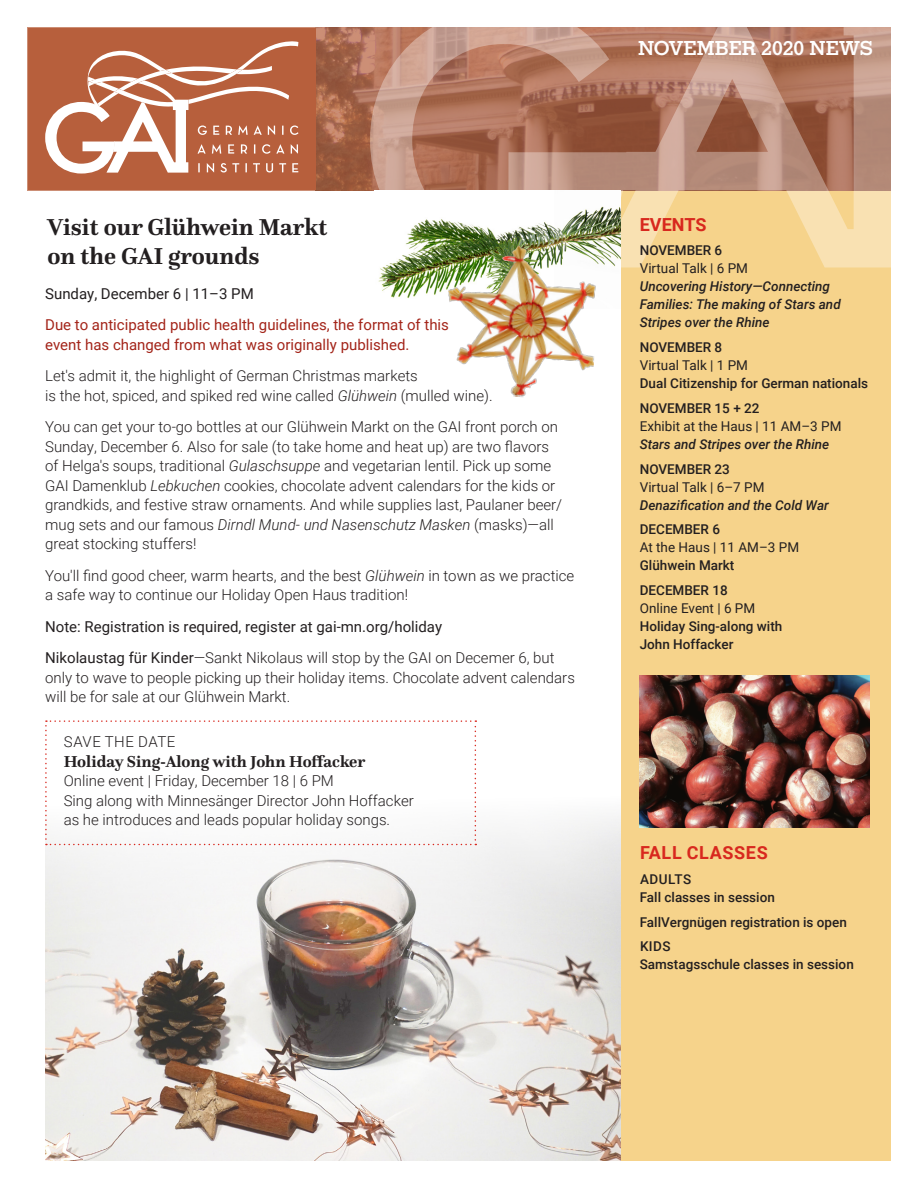
<style>
.page{position:relative;width:918px;height:1188px;background:#fff}
.page>*{position:absolute;margin:0;border:0;box-sizing:border-box;transform-origin:0 0}
.t1{font:700 24px/28.8px "Questa";color:#231f20}
.t2{font:500 21px "Stymie";color:#fff}
.Calendar{font:700 18px "Roboto";letter-spacing:.035em;color:#d8281e}
.t3{font:700 16.5px "Questa";color:#231f20}
.t4{font:300 15px/19.5px "Roboto";color:#231f20}
.t5{font:15px/19.5px "Roboto";color:#a32419}
.t6{font:15px "Roboto";color:#231f20}
.t7{font:300 15px "Roboto";letter-spacing:.035em;color:#231f20}
.Calendar-2{font:500 13.5px/18px "Roboto";color:#231f20}
.t8{font:italic 500 13.5px/18px "Roboto";color:#231f20}
.s1{font-style:italic}
.s2{font-weight:400}
.s3{font-style:normal}
.s4{font-weight:400;font-style:normal}
</style>
<div class="page">
<img style="left:45px;top:811px;width:576px;height:350px">
<div style="left:621px;top:186px;width:270px;height:975px;background:#f6d38b"></div>
<svg style="left:27px;top:27px;width:343px;height:163px;background:#a56549"></svg>
<div style="left:28px;top:28px;width:287px;height:161px;background:#b75f3c"></div>
<svg style="left:45px;top:41px;width:254px;height:133px"></svg>
<svg style="left:629px;top:27px;width:262px;height:241px"></svg>
<svg style="left:370px;top:27px;width:259px;height:241px;background:#b6816b"></svg>
<img style="left:640px;top:675px;width:230px;height:152px">
<svg style="left:45px;top:720px;width:431px;height:125px"></svg>
<img style="left:375px;top:190px;width:246px;height:109px">
<img style="left:440px;top:240px;width:164px;height:158px">
<p class="t2" style="left:638px;top:35px;width:237px">NOVEMBER 2020 NEWS</p>
<p class="t1" style="left:48px;top:212px;width:281px">Visit our Glühwein Markt on the GAI grounds</p>
<p class="t6" style="left:45px;top:283px;width:210px">Sunday, December 6 | 11–3 PM</p>
<p class="t5" style="left:45px;top:314px;width:405px">Due to anticipated public health guidelines, the format of this event has changed from what was originally published.</p>
<p class="t4" style="left:45px;top:365px;width:449px">Let's admit it, the highlight of German Christmas markets<br>is the hot, spiced, and spiked red wine called <span class="s1">Glühwein</span> (mulled wine).</p>
<p class="t4" style="left:45px;top:416px;width:519px">You can get your to-go bottles at our Glühwein Markt on the GAI front porch on Sunday, December 6. Also for sale (to take home and heat up) are two flavors of Helga's soups, traditional <span class="s1">Gulaschsuppe</span> and vegetarian lentil. Pick up some GAI Damenklub <span class="s1">Lebkuchen</span> cookies, chocolate advent calendars for the kids or grandkids, and festive straw ornaments. And while supplies last, Paulaner beer/ mug sets and our famous <span class="s1">Dirndl Mund- und Nasenschutz Masken</span> (masks)—all great stocking stuffers!</p>
<p class="t4" style="left:45px;top:565px;width:531px">You'll find good cheer, warm hearts, and the best <span class="s1">Glühwein</span> in town as we practice a safe way to continue our Holiday Open Haus tradition!</p>
<p class="t6" style="left:45px;top:616px;width:399px">Note: Registration is required, register at gai-mn.org/holiday</p>
<p class="t4" style="left:45px;top:647px;width:531px"><span class="s2">Nikolaustag für Kinder</span>—Sankt Nikolaus will stop by the GAI on Decemer 6, but only to wave to people picking up their holiday items. Chocolate advent calendars will be for sale at our Glühwein Markt.</p>
<p class="t7" style="left:64px;top:731px;width:113px">SAVE THE DATE</p>
<p class="t3" style="left:64px;top:751px;width:303px">Holiday Sing-Along with John Hoffacker</p>
<p class="t4" style="left:64px;top:771px;width:272px">Online event | Friday, December 18 | 6 PM</p>
<p class="t4" style="left:64px;top:790px;width:352px">Sing along with Minnesänger Director John Hoffacker as he introduces and leads popular holiday songs.</p>
<p class="Calendar" style="left:640px;top:212px;width:68px">EVENTS</p>
<p class="t8" style="left:640px;top:241px;width:203px"><span class="s3">NOVEMBER 6<br></span><span class="s4">Virtual Talk | 6 PM<br></span>Uncovering History—Connecting<br>Families: The making of Stars and<br>Stripes over the Rhine</p>
<p class="Calendar-2" style="left:640px;top:338px;width:230px">NOVEMBER 8<br><span class="s2">Virtual Talk | 1 PM<br></span>Dual Citizenship for German nationals</p>
<p class="t8" style="left:640px;top:398px;width:203px"><span class="s3">NOVEMBER 15 + 22<br></span><span class="s4">Exhibit at the Haus | 11 AM–3 PM<br></span>Stars and Stripes over the Rhine</p>
<p class="t8" style="left:640px;top:459px;width:191px"><span class="s3">NOVEMBER 23<br></span><span class="s4">Virtual Talk | 6–7 PM<br></span>Denazification and the Cold War</p>
<p class="Calendar-2" style="left:640px;top:520px;width:161px">DECEMBER 6<br><span class="s2">At the Haus | 11 AM–3 PM<br></span>Glühwein Markt</p>
<p class="Calendar-2" style="left:640px;top:581px;width:144px">DECEMBER 18<br><span class="s2">Online Event | 6 PM<br></span>Holiday Sing-along with<br>John Hoffacker</p>
<p class="Calendar" style="left:640px;top:840px;width:129px">FALL CLASSES</p>
<p class="Calendar-2" style="left:640px;top:869px;width:137px">ADULTS<br>Fall classes in session</p>
<p class="Calendar-2" style="left:640px;top:912px;width:209px">FallVergnügen registration is open</p>
<p class="Calendar-2" style="left:640px;top:937px;width:216px">KIDS<br>Samstagsschule classes in session</p>
</div>
